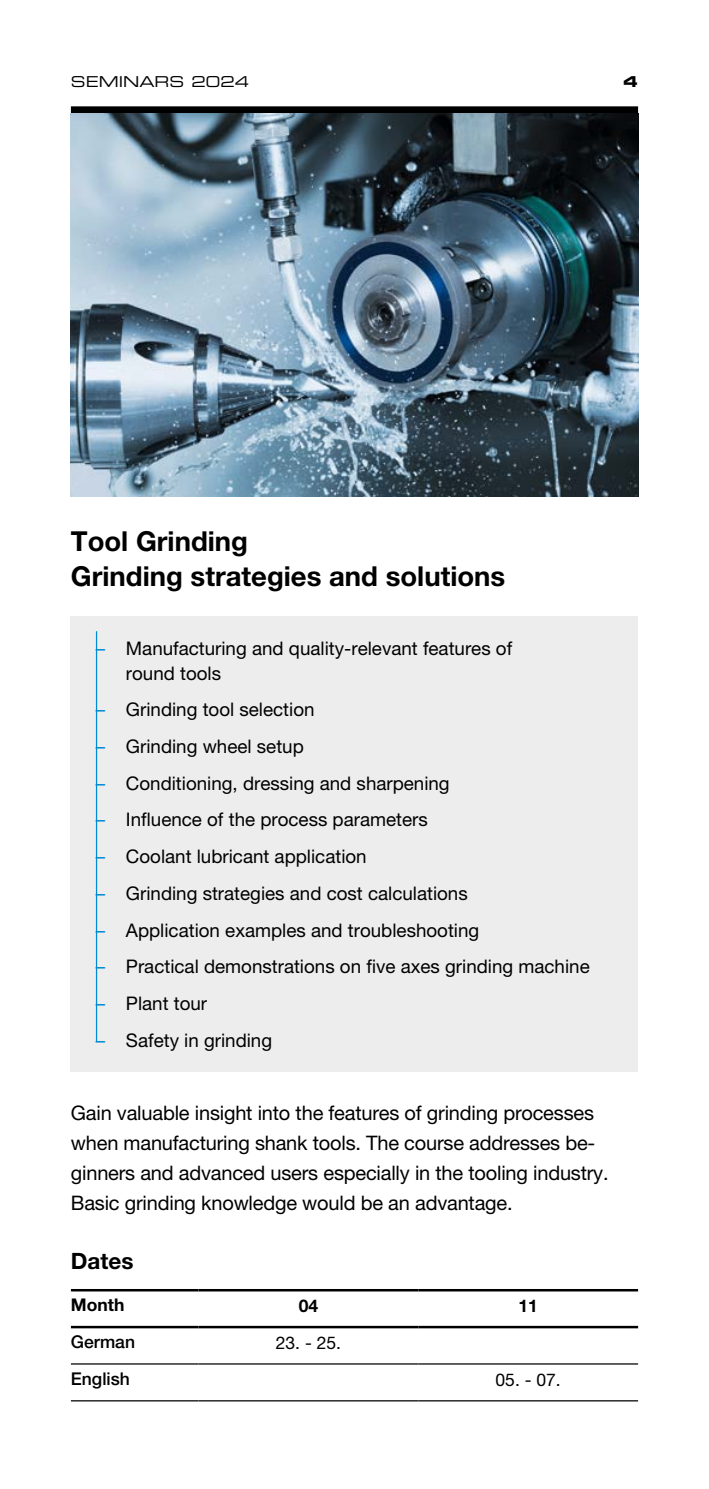
<style>
.page{position:relative;width:709px;height:1489px;background:#fff}
.page>*{position:absolute;margin:0;border:0;box-sizing:border-box;transform-origin:0 0}
.t1{font:700 27.5px/35px "Helvetica Neue LT Pro";color:#000}
.t2{font:700 22.5px "Helvetica Neue LT Pro";color:#000}
.t3{font:20px/30px "Helvetica Neue LT Pro";letter-spacing:-.01em;color:#000}
.t4{font:18.75px/25px "Helvetica Neue LT Pro";color:#000}
.t5{font:17.5px "Helvetica Neue LT Pro";color:#000}
.t6{font:500 17.5px/36.8px "Helvetica Neue LTW1 G";color:#000}
.t7{font:700 17.5px "Helvetica Neue LT Pro";color:#000}
.t8{font:15px "Eurostile LT Std Ex 2";color:#000}
.t9{font:15px "Eurostile LT Std Bold Ex 2";color:#000}
.s1{color:#008bd2}
</style>
<div class="page">
<div style="left:71px;top:106px;width:567px;height:8px;background:#000"></div>
<img style="left:71px;top:114px;width:567px;height:382px">
<div style="left:71px;top:616px;width:567px;height:455px;background:#ededed"></div>
<hr style="left:96px;top:631px;width:1px;height:410px;background:#008bd2">
<hr style="left:71px;top:1363px;width:127px;height:1px;background:#000">
<hr style="left:198px;top:1363px;width:220px;height:1px;background:#000">
<hr style="left:418px;top:1363px;width:220px;height:1px;background:#000">
<hr style="left:71px;top:1399px;width:127px;height:2px;background:#000">
<hr style="left:198px;top:1399px;width:220px;height:2px;background:#000">
<hr style="left:418px;top:1399px;width:220px;height:2px;background:#000">
<hr style="left:71px;top:1288px;width:127px;height:3px;background:#000">
<hr style="left:198px;top:1288px;width:220px;height:3px;background:#000">
<hr style="left:418px;top:1288px;width:220px;height:3px;background:#000">
<hr style="left:71px;top:1325px;width:127px;height:3px;background:#000">
<hr style="left:198px;top:1325px;width:220px;height:3px;background:#000">
<hr style="left:418px;top:1325px;width:220px;height:3px;background:#000">
<p class="t8" style="left:71px;top:71px;width:180px">SEMINARS 2024</p>
<p class="t9" style="left:623px;top:71px;width:16px">4</p>
<h1 class="t1" style="left:71px;top:523px;width:436px">Tool Grinding<br>Grinding strategies and solutions</h1>
<p class="t4" style="left:126px;top:635px;width:388px;text-indent:-30px"><span class="s1">–</span> Manufacturing and quality-relevant features of round tools</p>
<p class="t4" style="left:96px;top:697px;width:220px"><span class="s1">–</span> Grinding tool selection</p>
<p class="t4" style="left:96px;top:733px;width:209px"><span class="s1">–</span> Grinding wheel setup</p>
<p class="t4" style="left:96px;top:770px;width:355px"><span class="s1">–</span> Conditioning, dressing and sharpening</p>
<p class="t4" style="left:96px;top:807px;width:333px"><span class="s1">–</span> Influence of the process parameters</p>
<p class="t4" style="left:96px;top:843px;width:272px"><span class="s1">–</span> Coolant lubricant application</p>
<p class="t4" style="left:96px;top:880px;width:373px"><span class="s1">–</span> Grinding strategies and cost calculations</p>
<p class="t4" style="left:96px;top:917px;width:385px"><span class="s1">–</span> Application examples and troubleshooting</p>
<p class="t4" style="left:96px;top:953px;width:495px"><span class="s1">–</span> Practical demonstrations on five axes grinding machine</p>
<p class="t4" style="left:96px;top:990px;width:113px"><span class="s1">–</span> Plant tour</p>
<p class="t4" style="left:96px;top:1027px;width:178px"><span class="s1">–</span> Safety in grinding</p>
<p class="t3" style="left:71px;top:1097px;width:539px">Gain valuable insight into the features of grinding processes when manufacturing shank tools. The course addresses be&shy;ginners and advanced users especially in the tooling industry.<br>Basic grinding knowledge would be an advantage.</p>
<p class="t2" style="left:71px;top:1246px;width:64px">Dates</p>
<p class="t7" style="left:71px;top:1293px;width:55px">Month</p>
<p class="t6" style="left:71px;top:1323px;width:66px">German<br>English</p>
<p class="t7" style="left:299px;top:1294px;width:21px">04</p>
<p class="t7" style="left:518px;top:1294px;width:21px">11</p>
<p class="t5" style="left:276px;top:1332px;width:67px">23. - 25.</p>
<p class="t5" style="left:495px;top:1368px;width:67px">05. - 07.</p>
</div>
